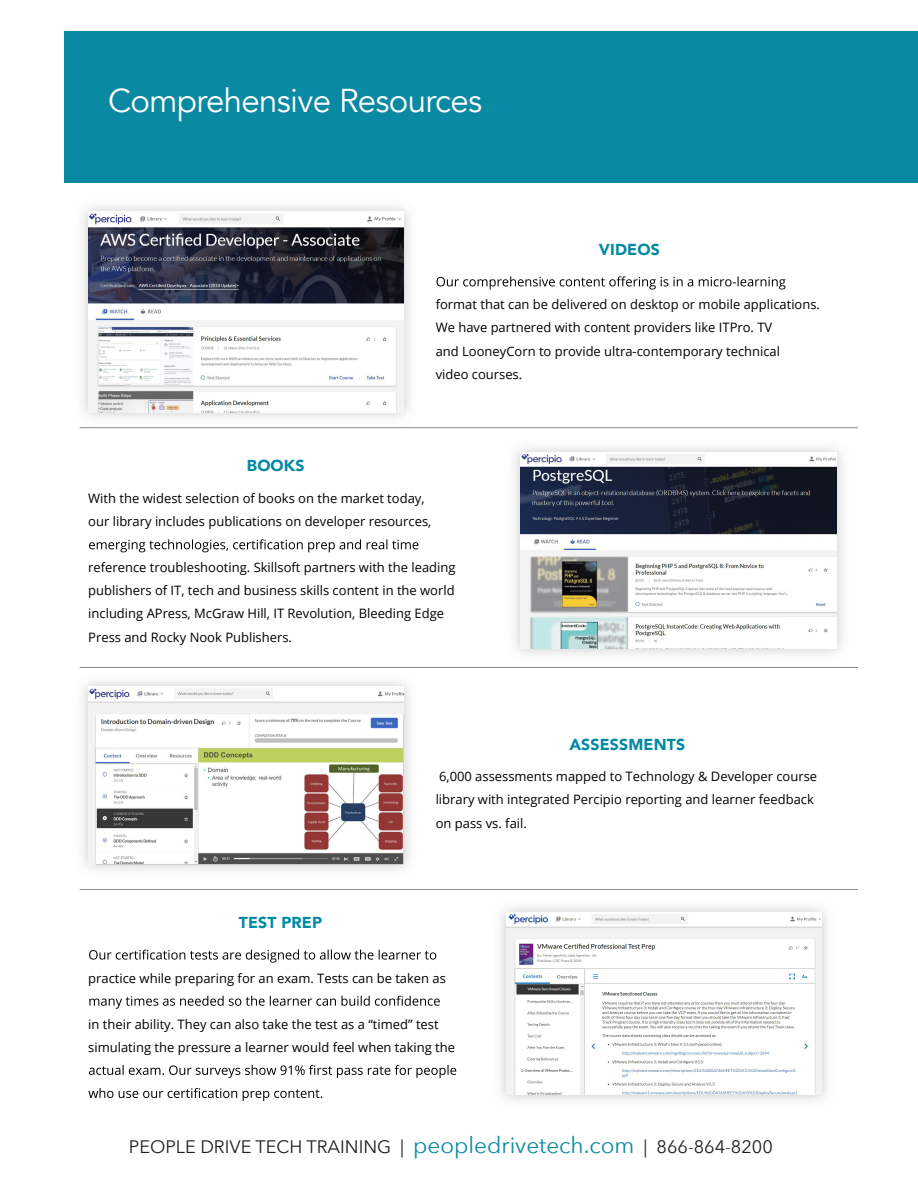
<style>
.page{position:relative;width:918px;height:1188px;background:#fff}
.page>*{position:absolute;margin:0;border:0;box-sizing:border-box;transform-origin:0 0}
.t1{font:33px "Avenir";letter-spacing:-.02em;color:#fff}
.t2{font:18px "Avenir Next";color:#231f20}
.t3{font:900 15.9px "Avenir";letter-spacing:.01em;color:#0089a3}
.t4{font:12.9px/23.1px "Open Sans";color:#000}
.s1{font-size:22.5px;color:#0a89a2}
</style>
<div class="page">
<svg style="left:437px;top:276px;width:349px;height:13px"></svg>
<svg style="left:82px;top:206px;width:328px;height:212px;fill:#eee"></svg>
<img style="left:88px;top:212px;width:316px;height:200px">
<svg style="left:89px;top:539px;width:329px;height:13px"></svg>
<svg style="left:514px;top:447px;width:329px;height:208px;fill:#eeefef"></svg>
<img style="left:521px;top:453px;width:315px;height:195px">
<svg style="left:82px;top:681px;width:328px;height:189px;fill:#eee"></svg>
<img style="left:88px;top:687px;width:316px;height:177px">
<svg style="left:89px;top:950px;width:347px;height:13px"></svg>
<svg style="left:89px;top:996px;width:351px;height:13px"></svg>
<svg style="left:89px;top:1065px;width:367px;height:13px"></svg>
<svg style="left:88px;top:1088px;width:234px;height:13px"></svg>
<svg style="left:500px;top:907px;width:328px;height:194px;fill:#eee"></svg>
<img style="left:506px;top:912px;width:316px;height:183px">
<hr style="left:80px;top:427px;width:778px;height:1px;background:#8a8a8a">
<hr style="left:80px;top:667px;width:778px;height:1px;background:#8a8a8a">
<hr style="left:80px;top:889px;width:778px;height:1px;background:#8a8a8a">
<div style="left:65px;top:31px;width:853px;height:151px;background:#0a89a2"></div>
<p class="t1" style="left:108px;top:81px;width:376px">Comprehensive Resources</p>
<p class="t3" style="left:599px;top:235px;width:62px">VIDEOS</p>
<p class="t4" style="left:436px;top:293px;width:386px">format that can be delivered on desktop or mobile applications.<br>We have partnered with content providers like ITPro. TV<br>and LooneyCorn to provide ultra-contemporary technical<br>video courses.</p>
<p class="t3" style="left:247px;top:452px;width:59px">BOOKS</p>
<p class="t4" style="left:88px;top:487px;width:345px">With the widest selection of books on the market today, our library includes publications on developer resources,</p>
<p class="t4" style="left:88px;top:556px;width:369px">reference troubleshooting. Skillsoft partners with the leading publishers of IT, tech and business skills content in the world including APress, McGraw Hill, IT Revolution, Bleeding Edge Press and Rocky Nook Publishers.</p>
<p class="t3" style="left:239px;top:909px;width:85px">TEST PREP</p>
<p class="t3" style="left:569px;top:731px;width:117px">ASSESSMENTS</p>
<p class="t4" style="left:436px;top:765px;width:383px">6,000 assessments mapped to Technology &amp; Developer course library with integrated Percipio reporting and learner feedback on pass vs. fail.</p>
<p class="t4" style="left:88px;top:966px;width:359px">practice while preparing for an exam. Tests can be taken as</p>
<p class="t4" style="left:88px;top:1012px;width:368px">in their ability. They can also take the test as a “timed” test simulating the pressure a learner would feel when taking the</p>
<h2 class="t2" style="left:129px;top:1132px;width:645px">PEOPLE DRIVE TECH TRAINING | <span class="s1">peopledrivetech.com</span> | 866-864-8200</h2>
</div>
